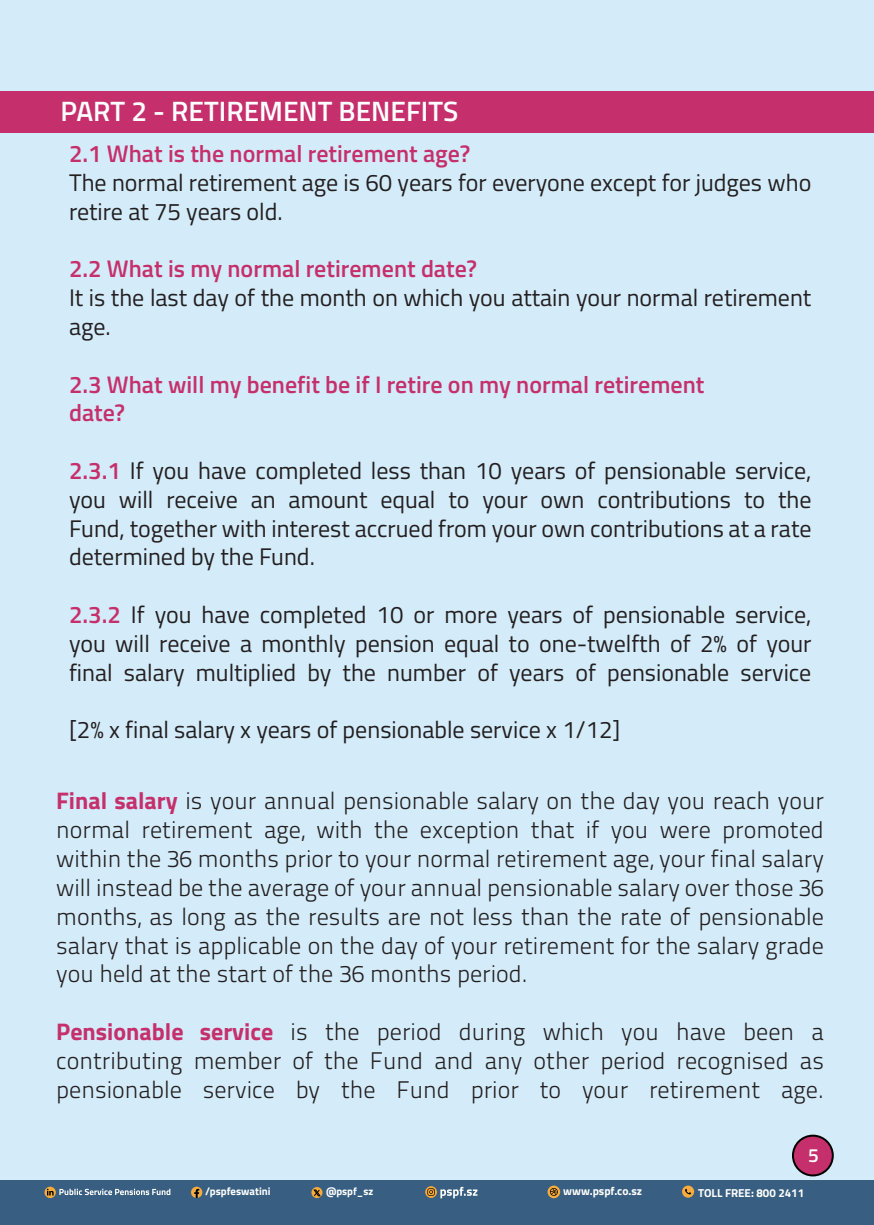
<style>
.page{position:relative;width:874px;height:1225px;background:#fff}
.page>*{position:absolute;margin:0;border:0;box-sizing:border-box;transform-origin:0 0}
.t1{font:600 28px "Titillium Web";color:#fff}
.t2{font:24px/28.8px "Titillium Text 22 L 250 wt";color:#231f20;text-align:justify}
.t3{font:24px/28.8px "Titillium Web";color:#231f20}
.t4{font:600 24px/28.8px "Titillium Web";color:#c5306c}
.t5{font:600 19px "Titillium Web";color:#fff}
.t6{font:700 11.6px "Titillium Web";color:#fff}
.t7{font:700 10.8px "Titillium Web";color:#fff}
.t8{font:700 10.6px "Titillium Web";color:#fff}
.s1{font-weight:600;color:#c5306c}
.s2{font-family:"Titillium Web";font-weight:700;color:#c5306c}
</style>
<div class="page">
<div style="left:0;top:0;width:873px;height:1223px;background:#d4ecf9"></div>
<div style="left:0;top:91px;width:873px;height:42px;background:#c5306c"></div>
<div style="left:792px;top:1135px;width:40px;height:40px;background:#c5306c;border-radius:50%"></div>
<div style="left:791px;top:1134px;width:42px;height:42px;border:2px solid #000001;border-radius:50%"></div>
<div style="left:0;top:1180px;width:873px;height:45px;background:#385f81"></div>
<svg style="left:191px;top:1186px;width:11px;height:12px"></svg>
<svg style="left:425px;top:1186px;width:11px;height:11px"></svg>
<svg style="left:427px;top:1188px;width:7px;height:7px"></svg>
<svg style="left:44px;top:1186px;width:12px;height:12px"></svg>
<svg style="left:47px;top:1188px;width:7px;height:7px"></svg>
<img style="left:440px;top:1186px;width:37px;height:12px">
<img style="left:59px;top:1188px;width:111px;height:7px">
<svg style="left:311px;top:1187px;width:11px;height:11px"></svg>
<svg style="left:313px;top:1189px;width:8px;height:7px"></svg>
<svg style="left:547px;top:1185px;width:13px;height:13px"></svg>
<svg style="left:549px;top:1188px;width:8px;height:7px"></svg>
<svg style="left:681px;top:1185px;width:12px;height:12px"></svg>
<svg style="left:684px;top:1188px;width:6px;height:6px"></svg>
<p class="t1" style="left:61px;top:90px;width:399px">PART 2 - RETIREMENT BENEFITS</p>
<p class="t4" style="left:69px;top:138px;width:402px">2.1 What is the normal retirement age?</p>
<p class="t3" style="left:69px;top:167px;width:743px">The normal retirement age is 60 years for everyone except for judges who retire at 75 years old.</p>
<p class="t4" style="left:69px;top:253px;width:409px">2.2 What is my normal retirement date?</p>
<p class="t3" style="left:69px;top:282px;width:743px">It is the last day of the month on which you attain your normal retirement age.</p>
<p class="t4" style="left:69px;top:368px;width:636px">2.3 What will my benefit be if I retire on my normal retirement date?</p>
<p class="t3" style="left:69px;top:455px;width:743px;text-align:justify"><span class="s1">2.3.1</span> If you have completed less than 10 years of pensionable service, you will receive an amount equal to your own contributions to the Fund, together with interest accrued from your own contributions at a rate determined by the Fund.</p>
<p class="t3" style="left:69px;top:599px;width:743px;text-align:justify"><span class="s1">2.3.2</span> If you have completed 10 or more years of pensionable service, you will receive a monthly pension equal to one-twelfth of 2% of your final salary multiplied by the number of years of pensionable service</p>
<p class="t3" style="left:69px;top:714px;width:552px">[2% x final salary x years of pensionable service x 1/12]</p>
<p class="t2" style="left:56px;top:785px;width:769px"><span class="s2">Final salary</span> is your annual pensionable salary on the day you reach your normal retirement age, with the exception that if you were promoted within the 36 months prior to your normal retirement age, your final salary will instead be the average of your annual pensionable salary over those 36 months, as long as the results are not less than the rate of pensionable salary that is applicable on the day of your retirement for the salary grade you held at the start of the 36 months period.</p>
<p class="t2" style="left:56px;top:1016px;width:769px"><span class="s2">Pensionable service</span> is the period during which you have been a contributing member of the Fund and any other period recognised as pensionable service by the Fund prior to your retirement age.</p>
<p class="t5" style="left:807px;top:1141px;width:12px">5</p>
<p class="t7" style="left:205px;top:1183px;width:67px">/pspfeswatini</p>
<p class="t8" style="left:326px;top:1182px;width:49px">@pspf_sz</p>
<p class="t6" style="left:563px;top:1182px;width:80px">www.pspf.co.sz</p>
<p class="t6" style="left:697px;top:1184px;width:107px">TOLL FREE: 800 2411</p>
</div>
